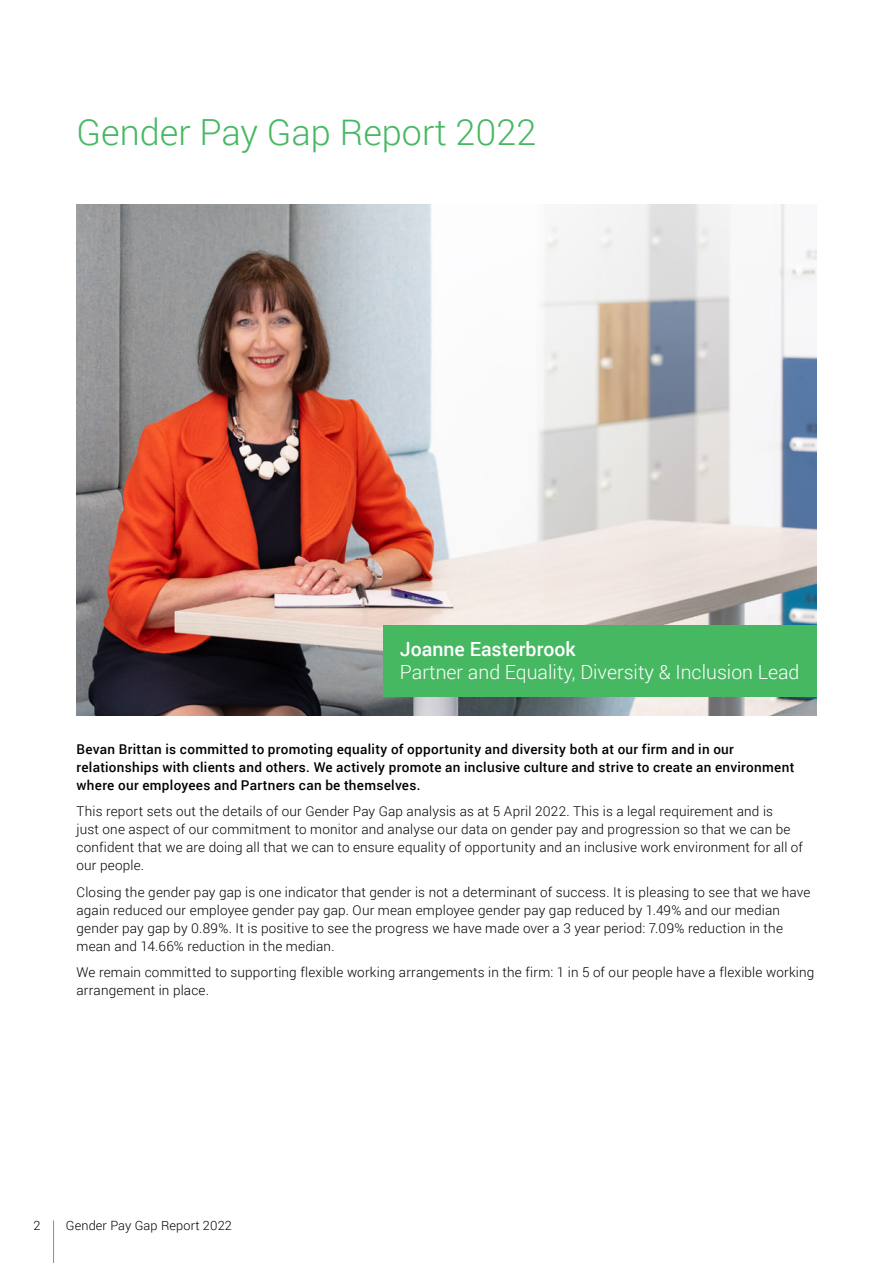
<style>
.page{position:relative;width:893px;height:1263px;background:#fff}
.page>*{position:absolute;margin:0;border:0;box-sizing:border-box;transform-origin:0 0}
.t1{font:300 36px "Roboto";color:#47b862}
.t2{font:300 19.5px "Roboto";color:#fff}
.t3{font:500 19.5px "Roboto";color:#fff}
.t4{font:300 13.5px/18px "Roboto";letter-spacing:.015em;color:#000}
.t5{font:500 13.5px/18px "Roboto";letter-spacing:.025em;color:#000}
.t6{font:300 12.75px "Roboto";letter-spacing:.01em;color:#000}
</style>
<div class="page">
<img style="left:77px;top:204px;width:739px;height:512px">
<div style="left:383px;top:625px;width:433px;height:71px;background:#47b862"></div>
<hr style="left:53px;top:1220px;width:1px;height:43px;background:#47b862">
<h1 class="t1" style="left:77px;top:107px;width:461px">Gender Pay Gap Report 2022</h1>
<h2 class="t3" style="left:400px;top:635px;width:177px">Joanne Easterbrook</h2>
<h2 class="t2" style="left:400px;top:659px;width:401px">Partner and Equality, Diversity &amp; Inclusion Lead</h2>
<p class="t5" style="left:77px;top:739px;width:719px">Bevan Brittan is committed to promoting equality of opportunity and diversity both at our firm and in our relationships with clients and others. We actively promote an inclusive culture and strive to create an environment where our employees and Partners can be themselves.</p>
<p class="t4" style="left:77px;top:802px;width:728px">This report sets out the details of our Gender Pay Gap analysis as at 5 April 2022. This is a legal requirement and is<br>just one aspect of our commitment to monitor and analyse our data on gender pay and progression so that we can be confident that we are doing all that we can to ensure equality of opportunity and an inclusive work environment for all of our people.</p>
<p class="t4" style="left:77px;top:882px;width:735px">Closing the gender pay gap is one indicator that gender is not a determinant of success. It is pleasing to see that we have again reduced our employee gender pay gap. Our mean employee gender pay gap reduced by 1.49% and our median gender pay gap by 0.89%. It is positive to see the progress we have made over a 3 year period: 7.09% reduction in the mean and 14.66% reduction in the median.</p>
<p class="t4" style="left:77px;top:963px;width:739px">We remain committed to supporting flexible working arrangements in the firm: 1 in 5 of our people have a flexible working arrangement in place.</p>
<p class="t6" style="left:33px;top:1216px;width:9px">2</p>
<p class="t6" style="left:66px;top:1216px;width:168px">Gender Pay Gap Report 2022</p>
</div>
